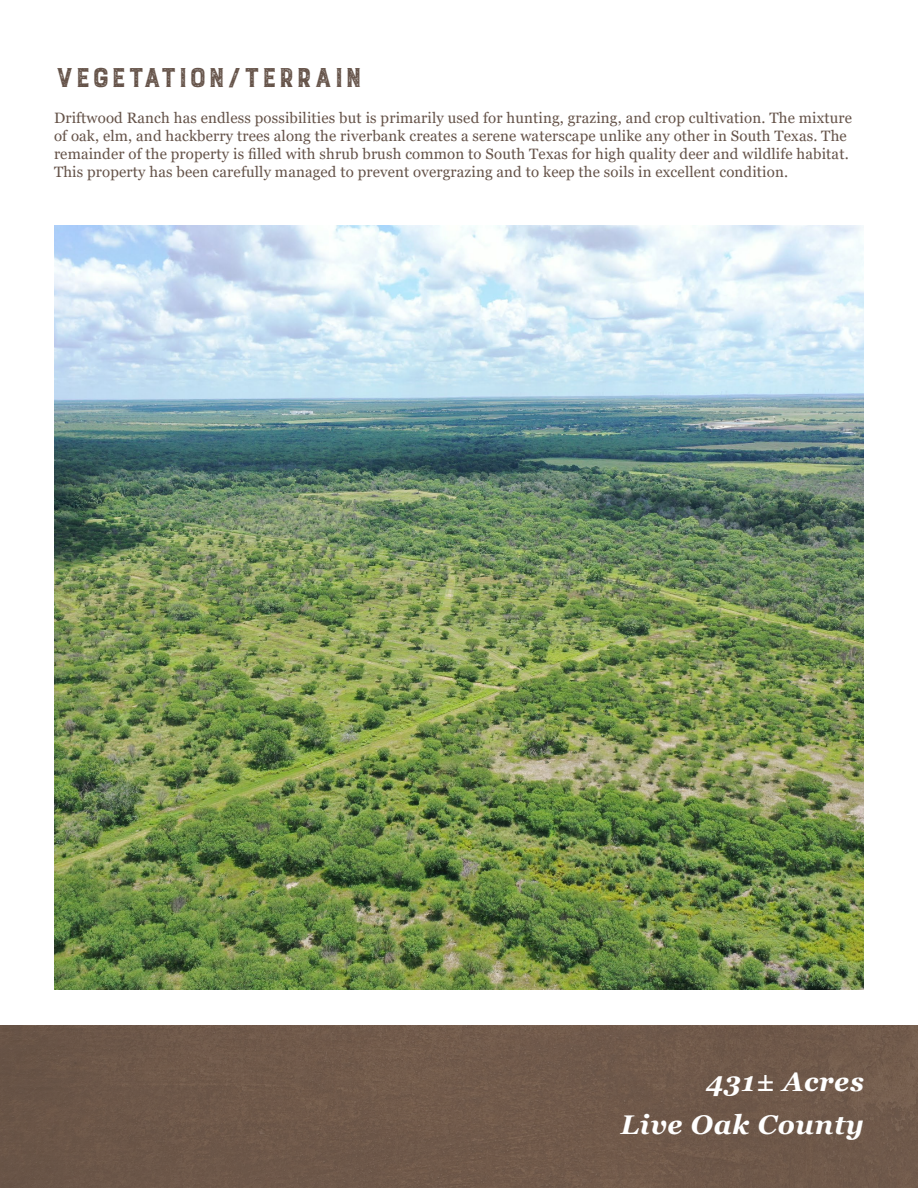
<style>
.page{position:relative;width:918px;height:1188px;background:#fff}
.page>*{position:absolute;margin:0;border:0;box-sizing:border-box;transform-origin:0 0}
.t1{font:300 36px "Burford Rustic";color:#655349}
.t2{font:italic 700 27px "Georgia";letter-spacing:.025em;color:#fff}
.t3{font:15px/18px "Georgia";letter-spacing:.01em;color:#655349}
</style>
<div class="page">
<div style="left:0;top:1025px;width:918px;height:163px;background:#6f594a"></div>
<img style="left:54px;top:225px;width:809px;height:765px">
<p class="t1" style="left:54px;top:59px;width:310px">Vegetation/terrain</p>
<p class="t3" style="left:54px;top:109px;width:800px">Driftwood Ranch has endless possibilities but is primarily used for hunting, grazing, and crop cultivation. The mixture of oak, elm, and hackberry trees along the riverbank creates a serene waterscape unlike any other in South Texas. The remainder of the property is filled with shrub brush common to South Texas for high quality deer and wildlife habitat.<br>This property has been carefully managed to prevent overgrazing and to keep the soils in excellent condition.</p>
<p class="t2" style="left:706px;top:1064px;width:159px">431± Acres</p>
<p class="t2" style="left:621px;top:1107px;width:245px">Live Oak County</p>
</div>
